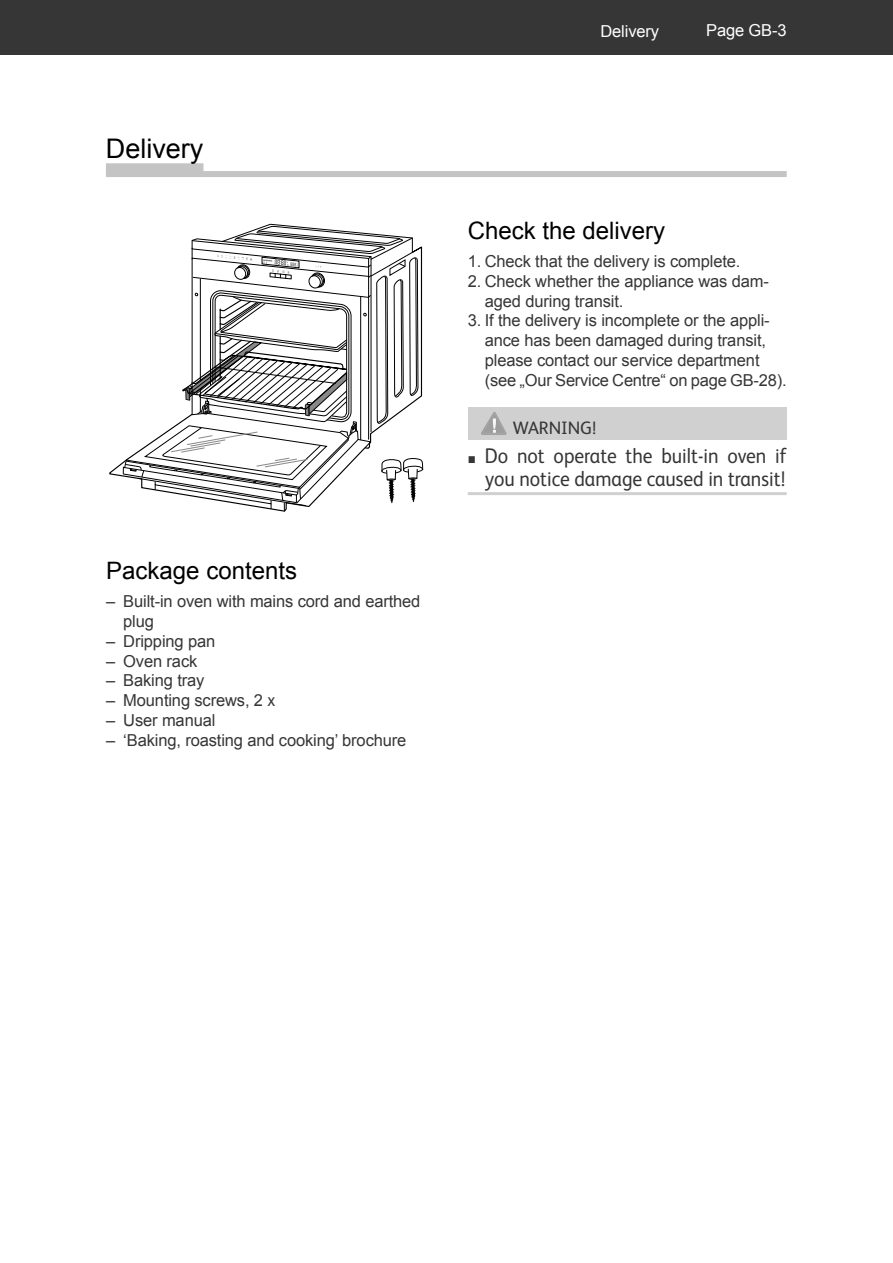
<style>
.page{position:relative;width:893px;height:1263px;background:#fff}
.page>*{position:absolute;margin:0;border:0;box-sizing:border-box;transform-origin:0 0}
.t1{font:27px "Arial";color:#000}
.t2{font:24px "Arial";color:#000}
.t3{font:21.3px/23.4px "FS Albert";color:#363636;text-align:right;scale:.92 1}
.t4{font:18px "FS Albert";letter-spacing:-.005em;color:#363636}
.t5{font:16.5px/19.8px "Arial";letter-spacing:-.01em;color:#363636}
.t6{font:16.5px "Arial";letter-spacing:-.01em;color:#fff}
.s1{font-family:"ALDISUEDOT"}
.s2{font-family:"Arial";font-size:14.7px}
</style>
<div class="page">
<div style="left:0;top:0;width:893px;height:54px;background:#363636"></div>
<div style="left:106px;top:163px;width:97px;height:12px;background:#c4c4c4"></div>
<div style="left:106px;top:171px;width:681px;height:6px;background:#c4c4c4"></div>
<div style="left:468px;top:407px;width:319px;height:33px;background:#d0d0d0"></div>
<hr style="left:468px;top:492px;width:319px;height:3px;background:#d0d0d0">
<svg style="left:481px;top:412px;width:25px;height:23px"></svg>
<svg style="left:109px;top:223px;width:314px;height:289px"></svg>
<h1 class="t1" style="left:106px;top:134px;width:99px">Delivery</h1>
<h2 class="t2" style="left:106px;top:557px;width:192px">Package contents</h2>
<p class="t5" style="left:123px;top:591px;width:299px;text-indent:-17px">– Built-in oven with mains cord and earthed plug</p>
<p class="t5" style="left:106px;top:631px;width:111px">– Dripping pan</p>
<p class="t5" style="left:106px;top:651px;width:93px">– Oven rack</p>
<p class="t5" style="left:106px;top:671px;width:100px">– Baking tray</p>
<p class="t5" style="left:106px;top:690px;width:170px">– Mounting screws, 2 <span class="s1">x</span></p>
<p class="t5" style="left:106px;top:710px;width:111px">– User manual</p>
<p class="t5" style="left:106px;top:730px;width:302px">– ‘Baking, roasting and cooking’ brochure</p>
<p class="t6" style="left:600px;top:22px;width:60px">Delivery</p>
<p class="t6" style="left:706px;top:22px;width:82px">Page GB-3</p>
<h2 class="t2" style="left:468px;top:217px;width:199px">Check the delivery</h2>
<p class="t5" style="left:468px;top:251px;width:274px">1. Check that the delivery is complete.</p>
<p class="t5" style="left:485px;top:271px;width:286px;text-indent:-17px">2. Check whether the appliance was dam&shy;aged during transit.</p>
<p class="t5" style="left:485px;top:311px;width:303px;text-indent:-17px">3. If the delivery is incomplete or the appli&shy;ance has been damaged during transit, please contact our service department (see „Our Service Centre“ on page GB-28).</p>
<p class="t4" style="left:513px;top:421px;width:85px">WARNING!</p>
<p class="t3" style="left:468px;top:445px;width:348px"><span class="s2">■</span> Do not operate the built-in oven if you notice damage caused in transit!</p>
</div>
